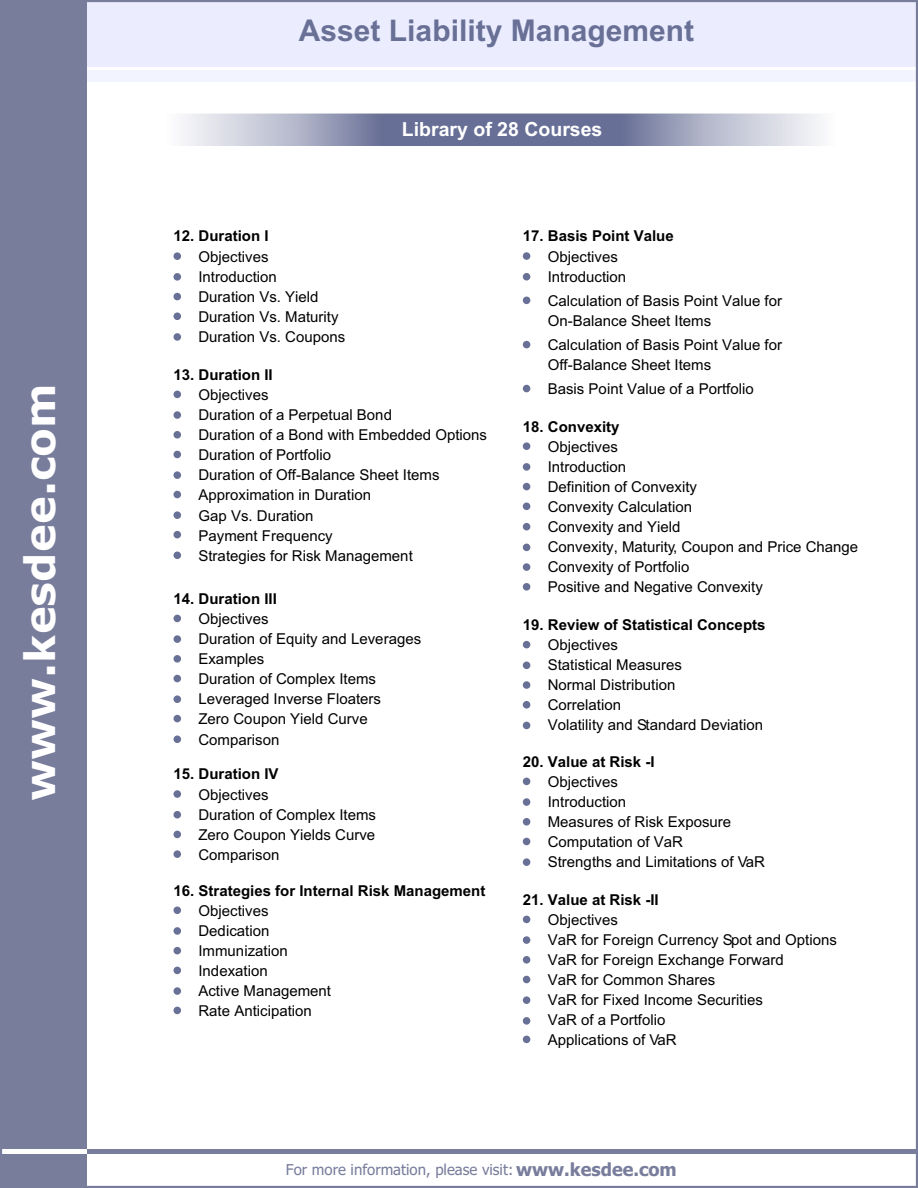
<style>
.page{position:relative;width:918px;height:1188px;background:#fff}
.page>*{position:absolute;margin:0;border:0;box-sizing:border-box;transform-origin:0 0}
.t1{font:700 42px "Verdana";color:#fff}
.t2{font:700 30px "Arial";color:#697096}
.t3{font:700 19.5px "Arial";color:#fff}
.t4{font:15px/20.1px "Arial";color:#000}
.t5{font:700 15px "Arial";color:#000}
.t6{font:15px "Tahoma";color:#787d9c}
.s1{font-weight:700;font-size:18px}
</style>
<div class="page">
<div style="left:0;top:0;width:918px;height:67px;background:#ebedff"></div>
<div style="left:0;top:70px;width:918px;height:11px;background:#f2f5ff"></div>
<div style="left:0;top:0;width:86px;height:1188px;background:#787d9c"></div>
<div style="left:0;top:1149px;width:918px;height:5px;background:#787d9c"></div>
<div style="left:0;top:1149px;width:87px;height:5px;background:#fff"></div>
<div style="left:174px;top:391px;width:7px;height:7px;background:#697096;border-radius:50%"></div>
<div style="left:174px;top:411px;width:7px;height:8px;background:#697096;border-radius:50%"></div>
<div style="left:174px;top:431px;width:7px;height:8px;background:#697096;border-radius:50%"></div>
<div style="left:174px;top:451px;width:7px;height:7px;background:#697096;border-radius:50%"></div>
<div style="left:174px;top:471px;width:7px;height:8px;background:#697096;border-radius:50%"></div>
<div style="left:174px;top:491px;width:7px;height:7px;background:#697096;border-radius:50%"></div>
<div style="left:174px;top:511px;width:7px;height:8px;background:#697096;border-radius:50%"></div>
<div style="left:174px;top:531px;width:7px;height:7px;background:#697096;border-radius:50%"></div>
<div style="left:174px;top:552px;width:7px;height:7px;background:#697096;border-radius:50%"></div>
<div style="left:174px;top:615px;width:7px;height:7px;background:#697096;border-radius:50%"></div>
<div style="left:174px;top:635px;width:7px;height:8px;background:#697096;border-radius:50%"></div>
<div style="left:174px;top:655px;width:7px;height:8px;background:#697096;border-radius:50%"></div>
<div style="left:174px;top:675px;width:7px;height:7px;background:#697096;border-radius:50%"></div>
<div style="left:174px;top:695px;width:7px;height:8px;background:#697096;border-radius:50%"></div>
<div style="left:174px;top:715px;width:7px;height:7px;background:#697096;border-radius:50%"></div>
<div style="left:174px;top:735px;width:7px;height:8px;background:#697096;border-radius:50%"></div>
<div style="left:174px;top:790px;width:7px;height:8px;background:#697096;border-radius:50%"></div>
<div style="left:174px;top:811px;width:7px;height:7px;background:#697096;border-radius:50%"></div>
<div style="left:174px;top:831px;width:7px;height:7px;background:#697096;border-radius:50%"></div>
<div style="left:174px;top:850px;width:7px;height:8px;background:#697096;border-radius:50%"></div>
<div style="left:174px;top:907px;width:7px;height:7px;background:#697096;border-radius:50%"></div>
<div style="left:174px;top:927px;width:7px;height:8px;background:#697096;border-radius:50%"></div>
<div style="left:174px;top:947px;width:7px;height:7px;background:#697096;border-radius:50%"></div>
<div style="left:174px;top:967px;width:7px;height:7px;background:#697096;border-radius:50%"></div>
<div style="left:174px;top:987px;width:7px;height:8px;background:#697096;border-radius:50%"></div>
<div style="left:174px;top:1007px;width:7px;height:7px;background:#697096;border-radius:50%"></div>
<div style="left:523px;top:252px;width:7px;height:8px;background:#697096;border-radius:50%"></div>
<div style="left:523px;top:273px;width:7px;height:8px;background:#697096;border-radius:50%"></div>
<div style="left:523px;top:297px;width:7px;height:7px;background:#697096;border-radius:50%"></div>
<div style="left:523px;top:341px;width:7px;height:7px;background:#697096;border-radius:50%"></div>
<div style="left:523px;top:385px;width:7px;height:7px;background:#697096;border-radius:50%"></div>
<div style="left:523px;top:442px;width:7px;height:8px;background:#697096;border-radius:50%"></div>
<div style="left:523px;top:463px;width:7px;height:8px;background:#697096;border-radius:50%"></div>
<div style="left:523px;top:483px;width:7px;height:7px;background:#697096;border-radius:50%"></div>
<div style="left:523px;top:503px;width:7px;height:7px;background:#697096;border-radius:50%"></div>
<div style="left:523px;top:641px;width:7px;height:7px;background:#697096;border-radius:50%"></div>
<div style="left:523px;top:662px;width:7px;height:7px;background:#697096;border-radius:50%"></div>
<div style="left:523px;top:681px;width:7px;height:8px;background:#697096;border-radius:50%"></div>
<div style="left:523px;top:701px;width:7px;height:8px;background:#697096;border-radius:50%"></div>
<div style="left:523px;top:722px;width:7px;height:7px;background:#697096;border-radius:50%"></div>
<div style="left:523px;top:778px;width:7px;height:7px;background:#697096;border-radius:50%"></div>
<div style="left:523px;top:798px;width:7px;height:8px;background:#697096;border-radius:50%"></div>
<div style="left:523px;top:818px;width:7px;height:8px;background:#697096;border-radius:50%"></div>
<div style="left:523px;top:838px;width:7px;height:7px;background:#697096;border-radius:50%"></div>
<div style="left:523px;top:858px;width:7px;height:8px;background:#697096;border-radius:50%"></div>
<div style="left:523px;top:916px;width:7px;height:7px;background:#697096;border-radius:50%"></div>
<div style="left:523px;top:936px;width:7px;height:8px;background:#697096;border-radius:50%"></div>
<div style="left:523px;top:956px;width:7px;height:8px;background:#697096;border-radius:50%"></div>
<div style="left:523px;top:976px;width:7px;height:7px;background:#697096;border-radius:50%"></div>
<div style="left:523px;top:996px;width:7px;height:8px;background:#697096;border-radius:50%"></div>
<div style="left:523px;top:1017px;width:7px;height:8px;background:#697096;border-radius:50%"></div>
<div style="left:523px;top:1036px;width:7px;height:7px;background:#697096;border-radius:50%"></div>
<div style="left:523px;top:523px;width:7px;height:7px;background:#697096;border-radius:50%"></div>
<div style="left:523px;top:544px;width:7px;height:7px;background:#697096;border-radius:50%"></div>
<div style="left:523px;top:563px;width:7px;height:8px;background:#697096;border-radius:50%"></div>
<div style="left:523px;top:583px;width:7px;height:8px;background:#697096;border-radius:50%"></div>
<div style="left:174px;top:252px;width:7px;height:8px;background:#697096;border-radius:50%"></div>
<div style="left:174px;top:273px;width:7px;height:8px;background:#697096;border-radius:50%"></div>
<div style="left:174px;top:293px;width:7px;height:7px;background:#697096;border-radius:50%"></div>
<div style="left:174px;top:312px;width:7px;height:8px;background:#697096;border-radius:50%"></div>
<div style="left:174px;top:333px;width:7px;height:8px;background:#697096;border-radius:50%"></div>
<img style="left:546px;top:114px;width:275px;height:32px">
<img style="left:183px;top:114px;width:363px;height:32px">
<hr style="left:0;top:0;width:918px;height:2px;background:#787d9c">
<hr style="left:916px;top:0;width:2px;height:1188px;background:#787d9c">
<hr style="left:0;top:1186px;width:918px;height:2px;background:#787d9c">
<hr style="left:0;top:0;width:2px;height:1188px;background:#787d9c">
<h1 class="t1" style="left:23px;top:801px;width:419px;rotate:-90deg">www.kesdee.com</h1>
<h2 class="t2" style="left:299px;top:19px;width:397px">Asset Liability Management</h2>
<h3 class="t3" style="left:402px;top:122px;width:202px">Library of 28 Courses</h3>
<p class="t5" style="left:174px;top:231px;width:97px">12. Duration I</p>
<p class="t4" style="left:198px;top:248px;width:148px">Objectives<br>Introduction<br>Duration Vs. Yield<br>Duration Vs. Maturity<br>Duration Vs. Coupons</p>
<p class="t5" style="left:174px;top:369px;width:101px">13. Duration II</p>
<p class="t4" style="left:198px;top:386px;width:290px">Objectives<br>Duration of a Perpetual Bond<br>Duration of a Bond with Embedded Options<br>Duration of Portfolio<br>Duration of Off-Balance Sheet Items<br>Approximation in Duration<br>Gap Vs. Duration<br>Payment Frequency<br>Strategies for Risk Management</p>
<p class="t5" style="left:174px;top:593px;width:105px">14. Duration III</p>
<p class="t4" style="left:198px;top:610px;width:224px">Objectives<br>Duration of Equity and Leverages<br>Examples<br>Duration of Complex Items<br>Leveraged Inverse Floaters<br>Zero Coupon Yield Curve<br>Comparison</p>
<p class="t5" style="left:174px;top:769px;width:107px">15. Duration IV</p>
<p class="t4" style="left:198px;top:786px;width:179px">Objectives<br>Duration of Complex Items<br>Zero Coupon Yields Curve<br>Comparison</p>
<p class="t5" style="left:174px;top:885px;width:313px">16. Strategies for Internal Risk Management</p>
<p class="t4" style="left:198px;top:902px;width:134px">Objectives<br>Dedication<br>Immunization<br>Indexation<br>Active Management<br>Rate Anticipation</p>
<p class="t5" style="left:523px;top:231px;width:152px">17. Basis Point Value</p>
<p class="t4" style="left:548px;top:248px;width:80px">Objectives<br>Introduction</p>
<p class="t4" style="left:548px;top:292px;width:236px">Calculation of Basis Point Value for<br>On-Balance Sheet Items</p>
<p class="t4" style="left:548px;top:336px;width:236px">Calculation of Basis Point Value for<br>Off-Balance Sheet Items</p>
<p class="t4" style="left:548px;top:380px;width:208px">Basis Point Value of a Portfolio</p>
<p class="t5" style="left:523px;top:421px;width:98px">18. Convexity</p>
<p class="t4" style="left:548px;top:438px;width:312px">Objectives<br>Introduction<br>Definition of Convexity<br>Convexity Calculation<br>Convexity and Yield<br>Convexity, Maturity, Coupon and Price Change<br>Convexity of Portfolio<br>Positive and Negative Convexity</p>
<p class="t5" style="left:523px;top:619px;width:244px">19. Review of Statistical Concepts</p>
<p class="t4" style="left:548px;top:636px;width:217px">Objectives<br>Statistical Measures<br>Normal Distribution<br>Correlation<br>Volatility and Standard Deviation</p>
<p class="t5" style="left:523px;top:756px;width:133px">20. Value at Risk -I</p>
<p class="t4" style="left:548px;top:773px;width:219px">Objectives<br>Introduction<br>Measures of Risk Exposure<br>Computation of VaR<br>Strengths and Limitations of VaR</p>
<p class="t5" style="left:523px;top:894px;width:137px">21. Value at Risk -II</p>
<p class="t4" style="left:548px;top:911px;width:291px">Objectives<br>VaR for Foreign Currency Spot and Options<br>VaR for Foreign Exchange Forward<br>VaR for Common Shares<br>VaR for Fixed Income Securities<br>VaR of a Portfolio<br>Applications of VaR</p>
<p class="t6" style="left:286px;top:1164px;width:392px">For more information, please visit: <span class="s1">www.kesdee.com</span></p>
</div>
